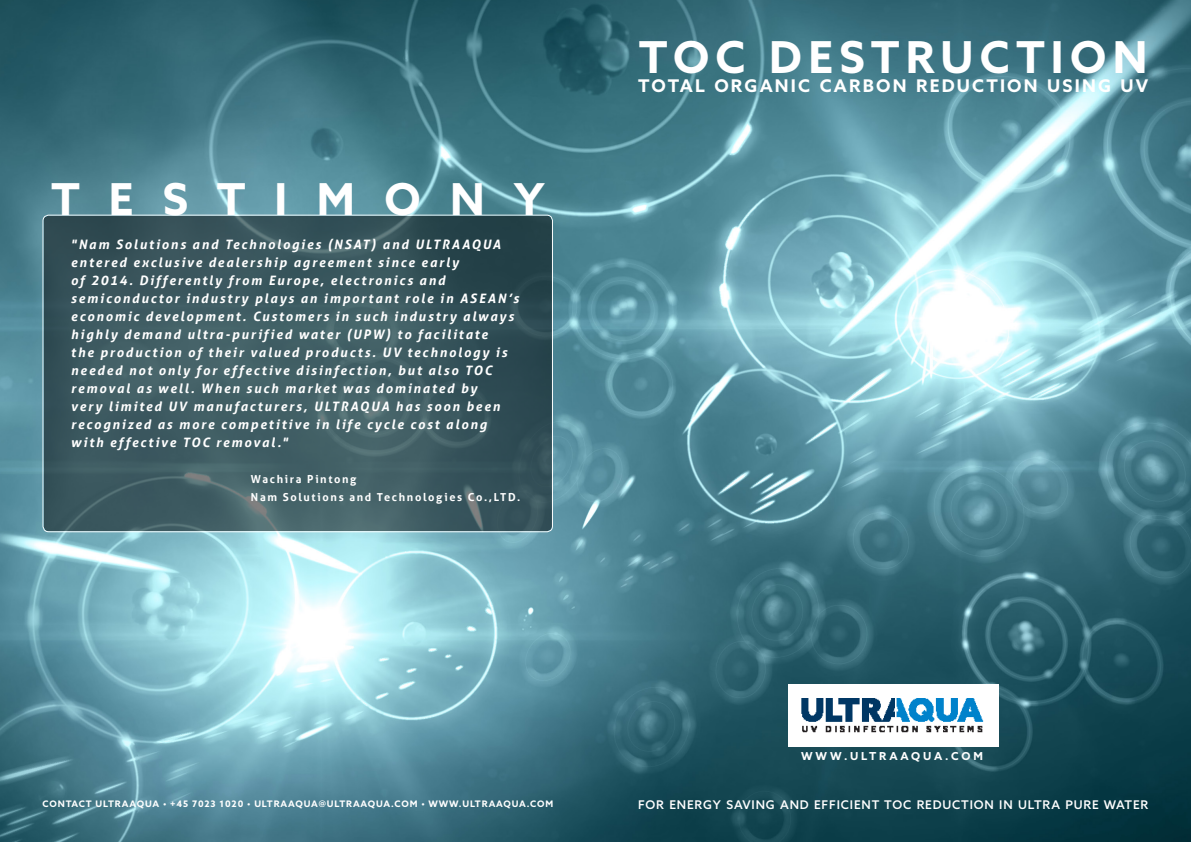
<style>
.page{position:relative;width:1191px;height:842px;background:#fff}
.page>*{position:absolute;margin:0;border:0;box-sizing:border-box;transform-origin:0 0}
.t1{font:700 44px "Azo Sans";letter-spacing:.145em;color:#fff}
.t2{font:700 44px "Azo Sans";letter-spacing:.665em;color:#fff}
.Azo_Healine_Small{font:700 17.5px "Azo Sans";letter-spacing:.125em;color:#fff}
.Header_Color{font:500 16.6px "Azo Sans";letter-spacing:.36em;color:#fff}
.t3{font:italic 700 13px/18px "Aller";letter-spacing:.135em;color:#fff}
.t4{font:500 12px "Azo Sans";letter-spacing:.07em;color:#fff}
.t5{font:700 11px "Aller";letter-spacing:.15em;color:#fff}
.t6{font:700 11px "Azo Sans";letter-spacing:.26em;color:#fff}
.Picture_text{font:700 9px "Azo Sans";letter-spacing:.095em;color:#fff}
</style>
<div class="page">
<img style="left:0;top:0;width:1191px;height:842px">
<svg style="left:43px;top:215px;width:509px;height:317px;background:#3b585e"></svg>
<div style="left:43px;top:215px;width:510px;height:317px;border:1px solid #fff;border-radius:6px"></div>
<div style="left:788px;top:684px;width:210px;height:63px;background:#fff"></div>
<img style="left:801px;top:698px;width:183px;height:35px">
<p class="t2" style="left:51px;top:170px;width:495px">TESTIMONY</p>
<p class="t3" style="left:71px;top:235px;width:449px">"Nam Solutions and Technologies (NSAT) and ULTRAAQUA entered exclusive dealership agreement since early<br>of 2014. Differently from Europe, electronics and semiconductor industry plays an important role in ASEAN’s economic development. Customers in such industry always highly demand ultra-purified water (UPW) to facilitate<br>the production of their valued products. UV technology is needed not only for effective disinfection, but also TOC removal as well. When such market was dominated by<br>very limited UV manufacturers, ULTRAQUA has soon been recognized as more competitive in life cycle cost along with effective TOC removal."</p>
<p class="t5" style="left:251px;top:472px;width:107px">Wachira Pintong</p>
<p class="t5" style="left:251px;top:490px;width:271px">Nam Solutions and Technologies Co.,LTD.</p>
<p class="t1" style="left:639px;top:28px;width:510px">TOC DESTRUCTION</p>
<p class="Azo_Healine_Small" style="left:638px;top:74px;width:512px">TOTAL ORGANIC CARBON REDUCTION USING UV</p>
<p class="Header_Color" style="left:635px;top:82px;width:518px">FOR OPTIMAL WASTEWATER TREATMENT</p>
<p class="Picture_text" style="left:43px;top:797px;width:512px">CONTACT ULTRAAQUA • +45 7023 1020 • ULTRAAQUA@ULTRAAQUA.COM • WWW.ULTRAAQUA.COM</p>
<p class="t6" style="left:801px;top:749px;width:183px">WWW.ULTRAAQUA.COM</p>
<p class="t4" style="left:638px;top:797px;width:512px">FOR ENERGY SAVING AND EFFICIENT TOC REDUCTION IN ULTRA PURE WATER</p>
</div>
